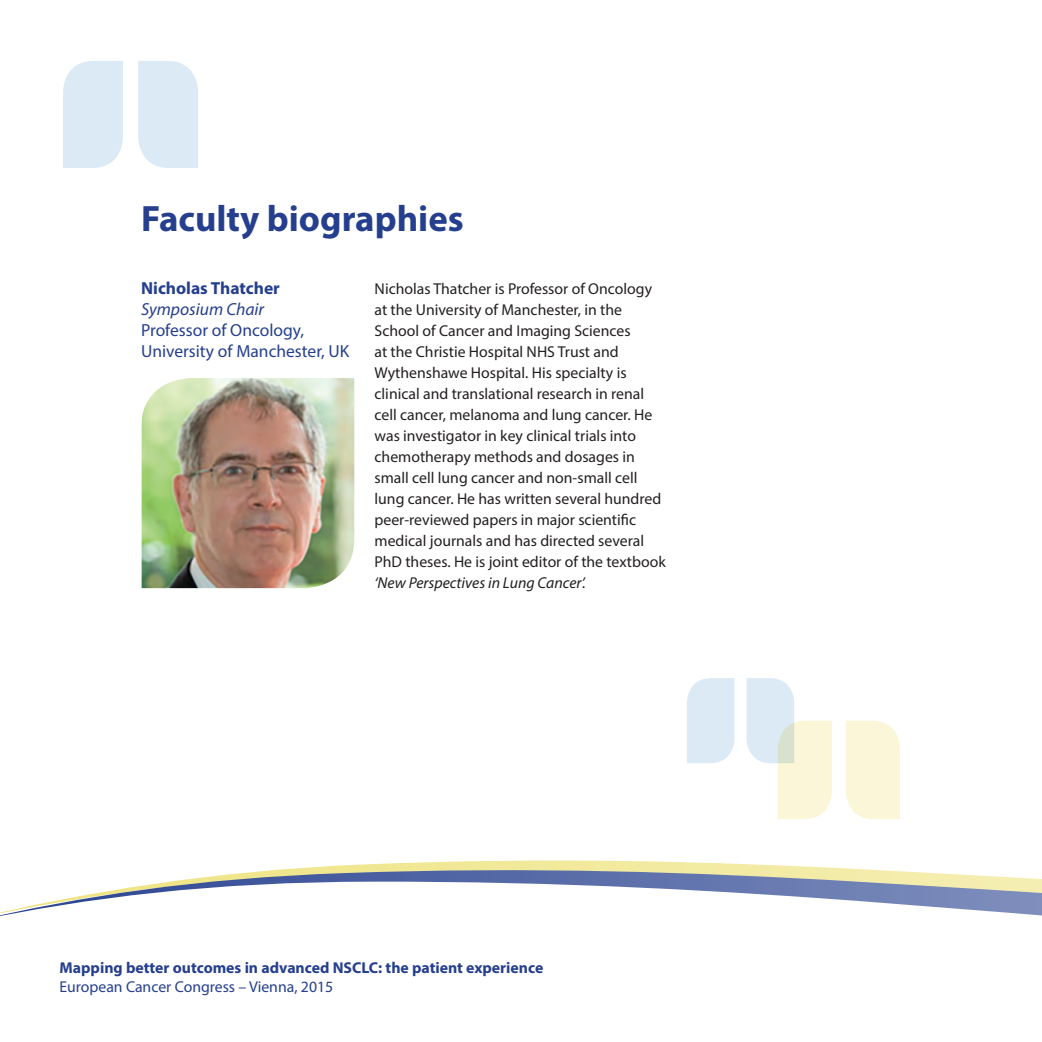
<style>
.page{position:relative;width:1042px;height:1042px;background:#fff}
.page>*{position:absolute;margin:0;border:0;box-sizing:border-box;transform-origin:0 0}
.Subhead-white{font:700 36.75px "Myriad Pro";color:#253f8e}
.Bio-job{font:17.5px/21px "Myriad Pro";color:#253f8e}
.Bio-name{font:700 17.5px "Myriad Pro";color:#253f8e}
.Bio-role{font:italic 17.5px "Myriad Pro";color:#253f8e}
.Bio{font:15.75px/21px "Myriad Pro";color:#231f20}
.t1{font:700 15.75px "Myriad Pro";color:#253f8e}
.t2{font:15.75px "Myriad Pro";color:#253f8e}
.s1{font-style:italic}
</style>
<div class="page">
<svg style="left:0;top:860px;width:1042px;height:56px"></svg>
<img style="left:141px;top:378px;width:213px;height:210px">
<svg style="left:63px;top:61px;width:135px;height:107px"></svg>
<svg style="left:687px;top:678px;width:213px;height:141px"></svg>
<p class="Subhead-white" style="left:141px;top:195px;width:324px">Faculty biographies</p>
<p class="Bio-name" style="left:141px;top:277px;width:140px">Nicholas Thatcher</p>
<p class="Bio-role" style="left:141px;top:298px;width:125px">Symposium Chair</p>
<p class="Bio-job" style="left:141px;top:319px;width:210px">Professor of Oncology,<br>University of Manchester, UK</p>
<p class="Bio" style="left:374px;top:278px;width:293px">Nicholas Thatcher is Professor of Oncology at the University of Manchester, in the School of Cancer and Imaging Sciences<br>at the Christie Hospital NHS Trust and Wythenshawe Hospital. His specialty is clinical and translational research in renal cell cancer, melanoma and lung cancer. He was investigator in key clinical trials into chemotherapy methods and dosages in small cell lung cancer and non-small cell lung cancer. He has written several hundred peer-reviewed papers in major scientific medical journals and has directed several PhD theses. He is joint editor of the textbook <span class="s1">‘New Perspectives in Lung Cancer’.</span></p>
<p class="t1" style="left:60px;top:957px;width:485px">Mapping better outcomes in advanced NSCLC: the patient experience</p>
<p class="t2" style="left:60px;top:977px;width:275px">European Cancer Congress – Vienna, 2015</p>
</div>
